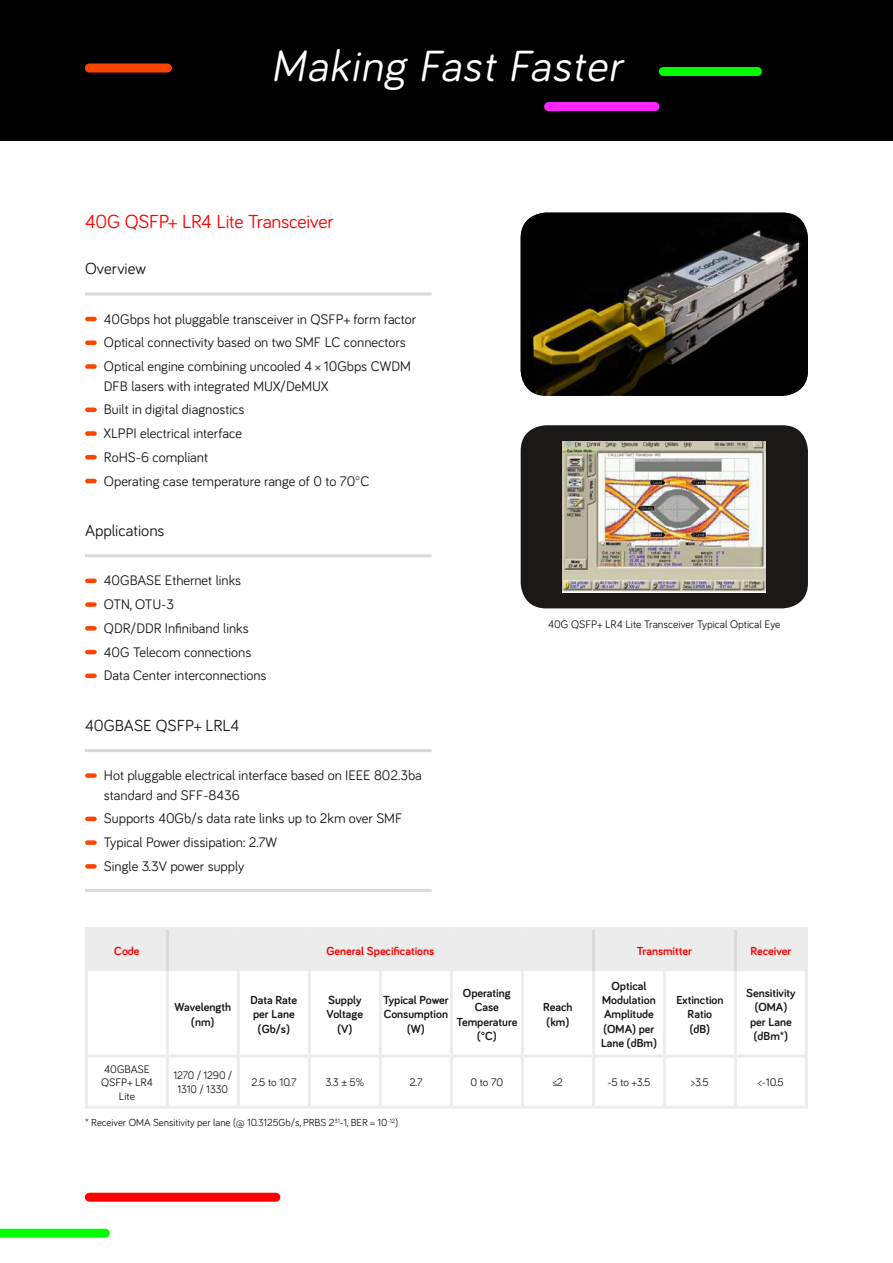
<style>
.page{position:relative;width:893px;height:1263px;background:#fff}
.page>*{position:absolute;margin:0;border:0;box-sizing:border-box;transform-origin:0 0}
.t1{font:italic 45px "Bariol";color:#fff}
.t2{font:19.5px "Bariol";letter-spacing:-.01em;color:#f00}
.t3{font:16.5px "Bariol";color:#1a1918}
.t4{font:14.25px/23.7px "Bariol";color:#1a1918}
.t5{font:700 12px/14.4px "Bariol";color:#1a1918;text-align:center}
.t6{font:700 12px "Bariol";color:#f00}
.t7{font:11.25px/13.5px "Bariol";color:#1a1918;text-align:center}
.t8{font:10.5px "Bariol";color:#1a1918}
</style>
<div class="page">
<div style="left:0;top:0;width:893px;height:140px;background:#000"></div>
<div style="left:89px;top:64px;width:78px;height:9px;background:#f40"></div>
<div style="left:549px;top:102px;width:106px;height:9px;background:#ff25ff"></div>
<div style="left:663px;top:67px;width:94px;height:9px;background:#00fd00"></div>
<div style="left:89px;top:1193px;width:187px;height:9px;background:#f00"></div>
<div style="left:0;top:1229px;width:105px;height:9px;background:#00fd00"></div>
<hr style="left:85px;top:292px;width:347px;height:3px;background:#d9d9da">
<svg style="left:87px;top:317px;width:8px;height:4px"></svg>
<div style="left:87px;top:340px;width:8px;height:5px;background:#f40"></div>
<div style="left:87px;top:364px;width:8px;height:5px;background:#f40"></div>
<div style="left:87px;top:407px;width:8px;height:5px;background:#f40"></div>
<div style="left:87px;top:431px;width:8px;height:5px;background:#f40"></div>
<svg style="left:87px;top:455px;width:8px;height:4px"></svg>
<svg style="left:87px;top:479px;width:8px;height:4px"></svg>
<hr style="left:85px;top:554px;width:347px;height:3px;background:#d9d9da">
<div style="left:87px;top:578px;width:8px;height:5px;background:#f40"></div>
<div style="left:87px;top:602px;width:8px;height:5px;background:#f40"></div>
<svg style="left:87px;top:626px;width:8px;height:4px"></svg>
<svg style="left:87px;top:650px;width:8px;height:4px"></svg>
<div style="left:87px;top:673px;width:8px;height:5px;background:#f40"></div>
<hr style="left:85px;top:749px;width:347px;height:3px;background:#d9d9da">
<div style="left:87px;top:773px;width:8px;height:5px;background:#f40"></div>
<svg style="left:87px;top:817px;width:8px;height:4px"></svg>
<div style="left:87px;top:840px;width:8px;height:5px;background:#f40"></div>
<div style="left:87px;top:864px;width:8px;height:5px;background:#f40"></div>
<hr style="left:85px;top:889px;width:347px;height:3px;background:#d9d9da">
<img style="left:521px;top:213px;width:287px;height:183px">
<div style="left:88px;top:930px;width:717px;height:41px;background:#ececec"></div>
<hr style="left:166px;top:971px;width:3px;height:83px;background:#ececec">
<hr style="left:237px;top:971px;width:3px;height:83px;background:#ececec">
<hr style="left:308px;top:971px;width:3px;height:83px;background:#ececec">
<hr style="left:379px;top:971px;width:3px;height:83px;background:#ececec">
<hr style="left:450px;top:971px;width:3px;height:83px;background:#ececec">
<hr style="left:521px;top:971px;width:3px;height:83px;background:#ececec">
<hr style="left:592px;top:971px;width:3px;height:83px;background:#ececec">
<hr style="left:663px;top:971px;width:3px;height:83px;background:#ececec">
<hr style="left:734px;top:971px;width:3px;height:83px;background:#ececec">
<hr style="left:166px;top:1057px;width:3px;height:49px;background:#ececec">
<hr style="left:237px;top:1057px;width:3px;height:49px;background:#ececec">
<hr style="left:308px;top:1057px;width:3px;height:49px;background:#ececec">
<hr style="left:379px;top:1057px;width:3px;height:49px;background:#ececec">
<hr style="left:450px;top:1057px;width:3px;height:49px;background:#ececec">
<hr style="left:521px;top:1057px;width:3px;height:49px;background:#ececec">
<hr style="left:592px;top:1057px;width:3px;height:49px;background:#ececec">
<hr style="left:663px;top:1057px;width:3px;height:49px;background:#ececec">
<hr style="left:734px;top:1057px;width:3px;height:49px;background:#ececec">
<hr style="left:166px;top:930px;width:3px;height:41px;background:#d9d9da">
<hr style="left:592px;top:930px;width:3px;height:41px;background:#d9d9da">
<hr style="left:734px;top:930px;width:3px;height:41px;background:#d9d9da">
<hr style="left:85px;top:927px;width:82px;height:3px;background:#ececec">
<hr style="left:85px;top:930px;width:3px;height:41px;background:#ececec">
<hr style="left:167px;top:927px;width:71px;height:3px;background:#ececec">
<hr style="left:238px;top:927px;width:71px;height:3px;background:#ececec">
<hr style="left:309px;top:927px;width:71px;height:3px;background:#ececec">
<hr style="left:380px;top:927px;width:71px;height:3px;background:#ececec">
<hr style="left:451px;top:927px;width:71px;height:3px;background:#ececec">
<hr style="left:522px;top:927px;width:71px;height:3px;background:#ececec">
<hr style="left:593px;top:927px;width:71px;height:3px;background:#ececec">
<hr style="left:664px;top:927px;width:71px;height:3px;background:#ececec">
<hr style="left:735px;top:927px;width:73px;height:3px;background:#ececec">
<hr style="left:805px;top:930px;width:3px;height:41px;background:#ececec">
<hr style="left:85px;top:971px;width:3px;height:83px;background:#ececec">
<hr style="left:805px;top:971px;width:3px;height:83px;background:#ececec">
<hr style="left:85px;top:1054px;width:82px;height:3px;background:#ececec">
<hr style="left:85px;top:1057px;width:3px;height:49px;background:#ececec">
<hr style="left:167px;top:1054px;width:71px;height:3px;background:#ececec">
<hr style="left:238px;top:1054px;width:71px;height:3px;background:#ececec">
<hr style="left:309px;top:1054px;width:71px;height:3px;background:#ececec">
<hr style="left:380px;top:1054px;width:71px;height:3px;background:#ececec">
<hr style="left:451px;top:1054px;width:71px;height:3px;background:#ececec">
<hr style="left:522px;top:1054px;width:71px;height:3px;background:#ececec">
<hr style="left:593px;top:1054px;width:71px;height:3px;background:#ececec">
<hr style="left:664px;top:1054px;width:71px;height:3px;background:#ececec">
<hr style="left:735px;top:1054px;width:73px;height:3px;background:#ececec">
<hr style="left:805px;top:1057px;width:3px;height:49px;background:#ececec">
<hr style="left:85px;top:1106px;width:82px;height:3px;background:#ececec">
<hr style="left:167px;top:1106px;width:71px;height:3px;background:#ececec">
<hr style="left:238px;top:1106px;width:71px;height:3px;background:#ececec">
<hr style="left:309px;top:1106px;width:71px;height:3px;background:#ececec">
<hr style="left:380px;top:1106px;width:71px;height:3px;background:#ececec">
<hr style="left:451px;top:1106px;width:71px;height:3px;background:#ececec">
<hr style="left:522px;top:1106px;width:71px;height:3px;background:#ececec">
<hr style="left:593px;top:1106px;width:71px;height:3px;background:#ececec">
<hr style="left:664px;top:1106px;width:71px;height:3px;background:#ececec">
<hr style="left:735px;top:1106px;width:73px;height:3px;background:#ececec">
<div style="left:521px;top:425px;width:287px;height:183px;background:#1a1918;border-radius:26px"></div>
<img style="left:563px;top:441px;width:203px;height:151px">
<h1 class="t1" style="left:271px;top:35px;width:362px">Making Fast Faster</h1>
<h2 class="t2" style="left:85px;top:208px;width:250px">40G QSFP+ LR4 Lite Transceiver</h2>
<p class="t3" style="left:85px;top:258px;width:63px">Overview</p>
<p class="t4" style="left:104px;top:306px;width:314px">40Gbps hot pluggable transceiver in QSFP+ form factor<br>Optical connectivity based on two SMF LC connectors<br>Optical engine combining uncooled 4 × 10Gbps CWDM</p>
<p class="t4" style="left:104px;top:373px;width:267px">DFB lasers with integrated MUX/DeMUX<br>Built in digital diagnostics<br>XLPPI electrical interface<br>RoHS-6 compliant<br>Operating case temperature range of 0 to 70°C</p>
<p class="t3" style="left:85px;top:519px;width:81px">Applications</p>
<p class="t4" style="left:104px;top:568px;width:164px">40GBASE Ethernet links<br>OTN, OTU-3<br>QDR/DDR Infiniband links<br>40G Telecom connections<br>Data Center interconnections</p>
<p class="t3" style="left:85px;top:714px;width:156px">40GBASE QSFP+ LRL4</p>
<p class="t4" style="left:104px;top:765px;width:319px;line-height:19.5px">Hot pluggable electrical interface based on IEEE 802.3ba standard and SFF-8436</p>
<p class="t4" style="left:104px;top:806px;width:300px">Supports 40Gb/s data rate links up to 2km over SMF<br>Typical Power dissipation: 2.7W<br>Single 3.3V power supply</p>
<p class="t7" style="left:548px;top:616px;width:234px">40G QSFP+ LR4 Lite Transceiver Typical Optical Eye</p>
<p class="t6" style="left:114px;top:942px;width:27px">Code</p>
<p class="t6" style="left:326px;top:942px;width:109px">General Specifications</p>
<p class="t6" style="left:637px;top:942px;width:57px">Transmitter</p>
<p class="t6" style="left:750px;top:942px;width:42px">Receiver</p>
<p class="t5" style="left:175px;top:999px;width:58px">Wavelength (nm)</p>
<p class="t5" style="left:250px;top:992px;width:48px">Data Rate per Lane (Gb/s)</p>
<p class="t5" style="left:327px;top:992px;width:38px">Supply<br>Voltage (V)</p>
<p class="t5" style="left:383px;top:992px;width:67px">Typical Power<br>Consumption (W)</p>
<p class="t5" style="left:456px;top:985px;width:63px">Operating<br>Case<br>Temperature (°C)</p>
<p class="t5" style="left:543px;top:999px;width:31px;text-align:left">Reach (km)</p>
<p class="t5" style="left:601px;top:978px;width:57px">Optical<br>Modulation<br>Amplitude (OMA) per<br>Lane (dBm)</p>
<p class="t5" style="left:676px;top:992px;width:49px">Extinction<br>Ratio (dB)</p>
<p class="t5" style="left:746px;top:985px;width:51px">Sensitivity (OMA) per Lane (dBm*)</p>
<p class="t7" style="left:101px;top:1061px;width:53px">40GBASE<br>QSFP+ LR4<br>Lite</p>
<p class="t7" style="left:173px;top:1068px;width:60px">1270 / 1290 /<br>1310 / 1330</p>
<p class="t7" style="left:251px;top:1075px;width:47px">2.5 to 10.7</p>
<p class="t7" style="left:326px;top:1075px;width:40px">3.3 ± 5%</p>
<p class="t7" style="left:409px;top:1075px;width:15px">2.7</p>
<p class="t7" style="left:470px;top:1075px;width:34px">0 to 70</p>
<p class="t7" style="left:553px;top:1075px;width:11px">≤2</p>
<p class="t7" style="left:607px;top:1075px;width:45px">-5 to +3.5</p>
<p class="t7" style="left:691px;top:1075px;width:19px">&gt;3.5</p>
<p class="t7" style="left:758px;top:1075px;width:27px">&lt;-10.5</p>
<p class="t8" style="left:85px;top:1116px;width:315px">* Receiver OMA Sensitivity per lane (@ 10.3125Gb/s, PRBS 2<sup>31</sup>-1, BER = 10<sup>-12</sup>)</p>
</div>
